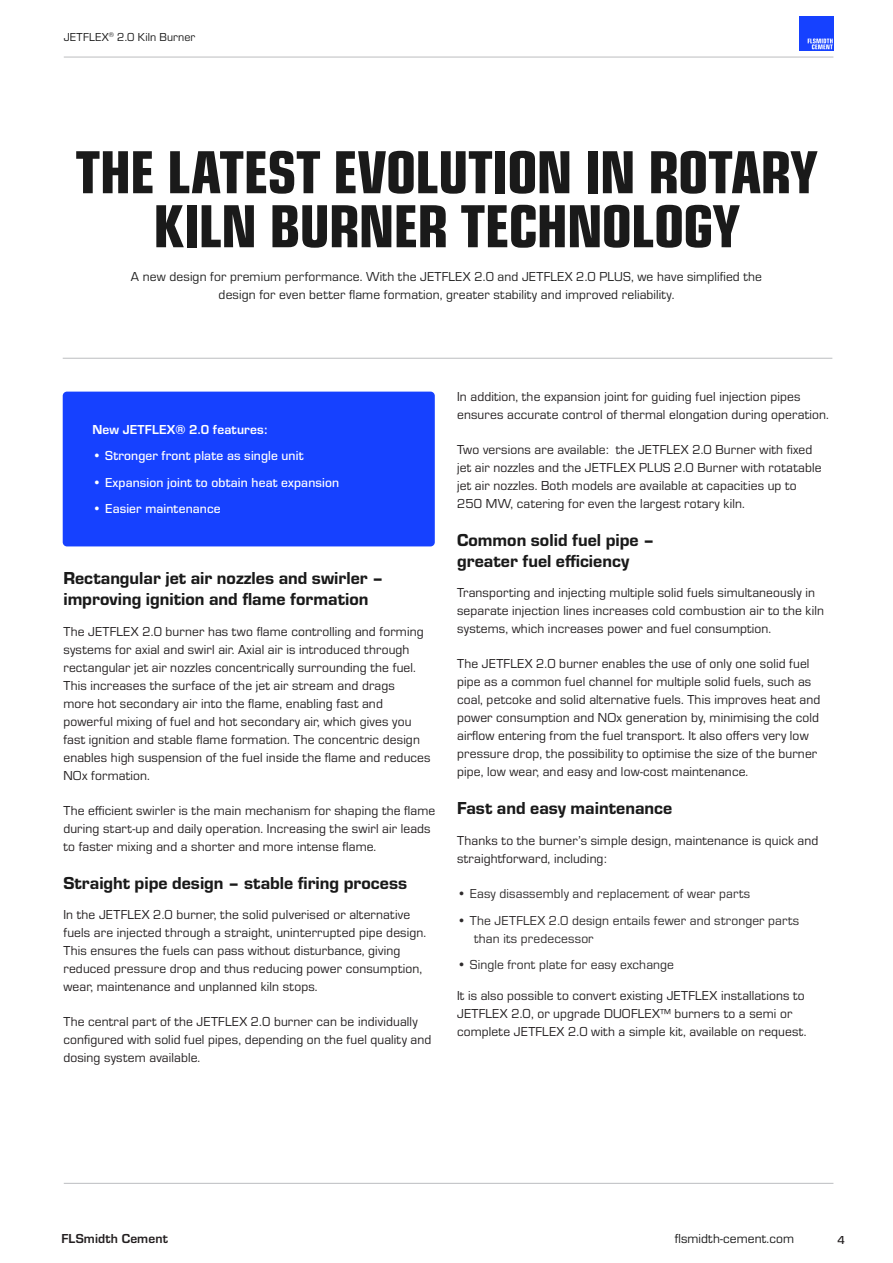
<style>
.page{position:relative;width:893px;height:1263px;background:#fff}
.page>*{position:absolute;margin:0;border:0;box-sizing:border-box;transform-origin:0 0}
.HL_-_Absatzformat{font:63px/54px "Eurostile Con Hea";letter-spacing:-.02em;color:#1a1a1a;text-align:center}
.Header_small{font:18px/21px "Eurostile Hea";color:#1a1a1a}
.t1{font:13.5px/18px "Eurostile";letter-spacing:.01em;color:#231f20}
.Paragraph_Centered{font:13.5px/18px "Eurostile";letter-spacing:.01em;color:#212121;text-align:center}
.t2{font:13.5px/18px "Eurostile";letter-spacing:.01em;color:#2e2b2c}
.t3{font:500 13.5px "Eurostile";letter-spacing:.01em;color:#fff}
.t4{font:700 13.5px "Eurostile";letter-spacing:.01em;color:#fff}
.t5{font:13.5px "Eurostile";letter-spacing:.01em;color:#1a1a1a}
.t6{font:700 13.5px "Eurostile";letter-spacing:.01em;color:#231f20}
.t7{font:12px "Eurostile";letter-spacing:.01em;color:#1a1a1a}
.t8{font:500 12px "Eurostile";color:#231f20}
</style>
<div class="page">
<hr style="left:64px;top:57px;width:769px;height:1px;background:#bcbdc0">
<hr style="left:64px;top:1183px;width:769px;height:1px;background:#bcbdc0">
<img style="left:799px;top:16px;width:34px;height:34px">
<hr style="left:63px;top:358px;width:769px;height:1px;background:#bcbdc0">
<div style="left:63px;top:392px;width:372px;height:154px;background:#1641ff;border-radius:4px"></div>
<p class="t7" style="left:64px;top:29px;width:133px">JETFLEX<sup>®</sup> 2.0 Kiln Burner</p>
<p class="HL_-_Absatzformat" style="left:75px;top:141px;width:744px">THE LATEST EVOLUTION IN ROTARY<br>KILN BURNER TECHNOLOGY</p>
<p class="Paragraph_Centered" style="left:131px;top:267px;width:633px">A new design for premium performance. With the JETFLEX 2.0 and JETFLEX 2.0 PLUS, we have simplified the design for even better flame formation, greater stability and improved reliability.</p>
<p class="t4" style="left:92px;top:420px;width:176px">New JETFLEX® 2.0 features:</p>
<p class="t3" style="left:92px;top:446px;width:213px">• Stronger front plate as single unit</p>
<p class="t3" style="left:92px;top:473px;width:248px">• Expansion joint to obtain heat expansion</p>
<p class="t3" style="left:92px;top:499px;width:130px">• Easier maintenance</p>
<p class="Header_small" style="left:63px;top:566px;width:322px">Rectangular jet air nozzles and swirler – improving ignition and flame formation</p>
<p class="t1" style="left:63px;top:621px;width:369px">The JETFLEX 2.0 burner has two flame controlling and forming systems for axial and swirl air. Axial air is introduced through rectangular jet air nozzles concentrically surrounding the fuel.<br>This increases the surface of the jet air stream and drags<br>more hot secondary air into the flame, enabling fast and powerful mixing of fuel and hot secondary air, which gives you fast ignition and stable flame formation. The concentric design enables high suspension of the fuel inside the flame and reduces NOx formation.</p>
<p class="t1" style="left:63px;top:800px;width:373px">The efficient swirler is the main mechanism for shaping the flame during start-up and daily operation. Increasing the swirl air leads to faster mixing and a shorter and more intense flame.</p>
<p class="Header_small" style="left:63px;top:871px;width:345px">Straight pipe design – stable firing process</p>
<p class="t1" style="left:63px;top:905px;width:364px">In the JETFLEX 2.0 burner, the solid pulverised or alternative fuels are injected through a straight, uninterrupted pipe design.<br>This ensures the fuels can pass without disturbance, giving reduced pressure drop and thus reducing power consumption, wear, maintenance and unplanned kiln stops.</p>
<p class="t1" style="left:63px;top:1012px;width:369px">The central part of the JETFLEX 2.0 burner can be individually configured with solid fuel pipes, depending on the fuel quality and dosing system available.</p>
<p class="t1" style="left:457px;top:386px;width:373px">In addition, the expansion joint for guiding fuel injection pipes ensures accurate control of thermal elongation during operation.</p>
<p class="t1" style="left:457px;top:439px;width:366px">Two versions are available: the JETFLEX 2.0 Burner with fixed jet air nozzles and the JETFLEX PLUS 2.0 Burner with rotatable jet air nozzles. Both models are available at capacities up to 250 MW, catering for even the largest rotary kiln.</p>
<p class="Header_small" style="left:457px;top:528px;width:199px">Common solid fuel pipe – greater fuel efficiency</p>
<p class="t1" style="left:457px;top:583px;width:368px">Transporting and injecting multiple solid fuels simultaneously in separate injection lines increases cold combustion air to the kiln systems, which increases power and fuel consumption.</p>
<p class="t1" style="left:457px;top:654px;width:365px">The JETFLEX 2.0 burner enables the use of only one solid fuel pipe as a common fuel channel for multiple solid fuels, such as coal, petcoke and solid alternative fuels. This improves heat and power consumption and NOx generation by, minimising the cold airflow entering from the fuel transport. It also offers very low pressure drop, the possibility to optimise the size of the burner pipe, low wear, and easy and low-cost maintenance.</p>
<p class="Header_small" style="left:457px;top:797px;width:217px">Fast and easy maintenance</p>
<p class="t1" style="left:457px;top:831px;width:363px">Thanks to the burner’s simple design, maintenance is quick and straightforward, including:</p>
<p class="t2" style="left:457px;top:884px;width:295px">• Easy disassembly and replacement of wear parts</p>
<p class="t2" style="left:474px;top:911px;width:327px;text-indent:-17px">• The JETFLEX 2.0 design entails fewer and stronger parts than its predecessor</p>
<p class="t2" style="left:457px;top:955px;width:218px">• Single front plate for easy exchange</p>
<p class="t1" style="left:457px;top:986px;width:351px">It is also possible to convert existing JETFLEX installations to<br>JETFLEX 2.0, or upgrade DUOFLEX™ burners to a semi or complete JETFLEX 2.0 with a simple kit, available on request.</p>
<p class="t6" style="left:62px;top:1228px;width:108px">FLSmidth Cement</p>
<p class="t5" style="left:675px;top:1229px;width:121px">flsmidth-cement.com</p>
<p class="t8" style="left:837px;top:1231px;width:9px">4</p>
</div>
